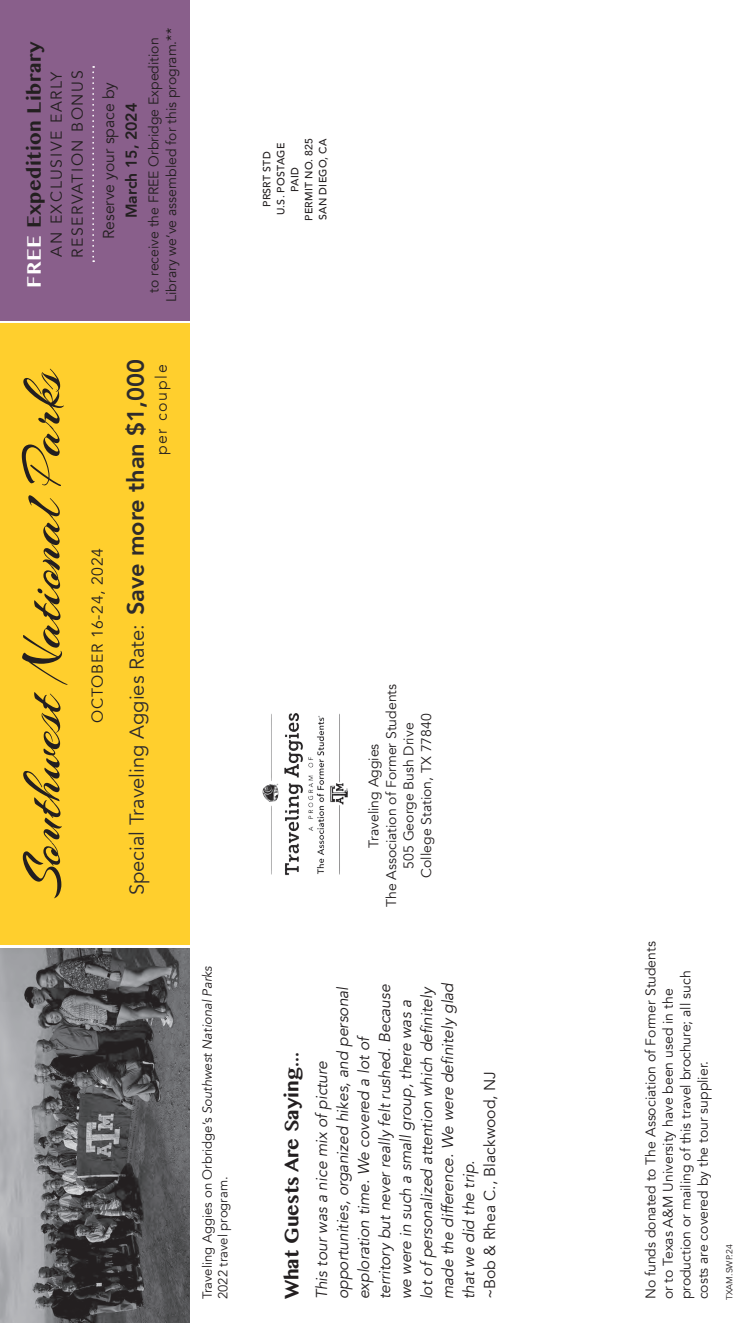
<style>
.page{position:relative;width:756px;height:1323px;background:#fff}
.page>*{position:absolute;margin:0;border:0;box-sizing:border-box;transform-origin:0 0}
.t1{font:56px "Arizonia";color:#231f20}
.Heading{font:700 22.75px "Khmer MN";color:#231f20}
.Description{font:700 22.75px "Khmer MN";letter-spacing:.02em;color:#231f20}
.t2{font:20.12px "Avenir";color:#2e2b2c}
.t3{font:300 15.92px "Avenir";letter-spacing:.1em;color:#231f20}
.t4{font:italic 15.75px/21px "Avenir";color:#231f20}
.t5{font:15.75px/22.8px "Avenir";color:#231f20;text-align:center}
.t6{font:15.75px/21px "Avenir";letter-spacing:.1em;color:#231f20}
.t7{font:15.75px "Avenir";letter-spacing:.04em;color:#231f20}
.t8{font:14px/17.5px "Avenir";color:#231f20;text-align:center}
.t9{font:13.12px/15.8px "Avenir";color:#231f20}
.t10{font:500 10.5px "Avenir";letter-spacing:.025em;color:#231f20}
.t11{font:8.75px "Avenir";color:#231f20}
.s1{color:#fff}
.s2{font-weight:800}
.s3{font-weight:800;font-size:23.62px}
.s4{font-style:italic}
</style>
<div class="page">
<div style="left:0;top:323px;width:189px;height:622px;background:#ffcf2d"></div>
<div style="left:0;top:0;width:189px;height:320px;background:#895f8b"></div>
<svg style="left:92px;top:66px;width:2px;height:196px"></svg>
<img style="left:262px;top:713px;width:86px;height:163px">
<img style="left:0;top:948px;width:190px;height:375px">
<p class="Description" style="left:20px;top:288px;width:248px;rotate:-90deg"><span class="s1">FREE</span> Expedition Library</p>
<p class="t6" style="left:46px;top:258px;width:189px;rotate:-90deg">AN EXCLUSIVE EARLY<br>RESERVATION BONUS</p>
<p class="t5" style="left:98px;top:239px;width:159px;rotate:-90deg">Reserve your space by<br><span class="s2">March 15, 2024</span></p>
<p class="t8" style="left:145px;top:302px;width:275px;rotate:-90deg">to receive the FREE Orbridge Expedition<br>Library we’ve assembled for this program.**</p>
<p class="t1" style="left:9px;top:898px;width:534px;rotate:-90deg">Southwest National Parks</p>
<p class="t7" style="left:88px;top:723px;width:176px;rotate:-90deg">OCTOBER 16-24, 2024</p>
<h3 class="t2" style="left:125px;top:895px;width:538px;rotate:-90deg">Special Traveling Aggies Rate: <span class="s3">Save more than $1,000</span></h3>
<p class="t3" style="left:152px;top:455px;width:92px;rotate:-90deg">per couple</p>
<p class="t9" style="left:200px;top:1299px;width:335px;rotate:-90deg">Traveling Aggies on Orbridge’s <span class="s4">Southwest National Parks<br></span>2022 travel program.</p>
<p class="t10" style="left:300px;top:221px;width:84px;rotate:-90deg">PERMIT NO. 825</p>
<p class="t10" style="left:314px;top:220px;width:82px;rotate:-90deg">SAN DIEGO, CA</p>
<p class="t10" style="left:258px;top:207px;width:57px;rotate:-90deg">PRSRT STD</p>
<p class="t10" style="left:272px;top:215px;width:74px;rotate:-90deg">U.S. POSTAGE</p>
<p class="t10" style="left:286px;top:192px;width:26px;rotate:-90deg">PAID</p>
<p class="t8" style="left:383px;top:907px;width:225px;rotate:-90deg">The Association of Former Students</p>
<p class="t8" style="left:400px;top:869px;width:148px;rotate:-90deg">505 George Bush Drive</p>
<p class="t8" style="left:418px;top:878px;width:166px;rotate:-90deg">College Station, TX 77840</p>
<p class="t8" style="left:365px;top:848px;width:105px;rotate:-90deg">Traveling Aggies</p>
<p class="Heading" style="left:277px;top:1299px;width:249px;rotate:-90deg">What Guests Are Saying...</p>
<p class="t4" style="left:312px;top:1299px;width:319px;rotate:-90deg">This tour was a nice mix of picture opportunities, organized hikes, and personal exploration time. We covered a lot of territory but never really felt rushed. Because we were in such a small group, there was a lot of personalized attention which definitely made the difference. We were definitely glad that we did the trip.</p>
<p class="t5" style="left:479px;top:1299px;width:230px;rotate:-90deg">~Bob &amp; Rhea C., Blackwood, NJ</p>
<p class="t8" style="left:642px;top:1299px;width:360px;text-align:left;rotate:-90deg">No funds donated to The Association of Former Students or to Texas A&amp;M University have been used in the production or mailing of this travel brochure; all such costs are covered by the tour supplier.</p>
<p class="t11" style="left:724px;top:1300px;width:57px;rotate:-90deg">TXAM.SWP.24</p>
</div>
